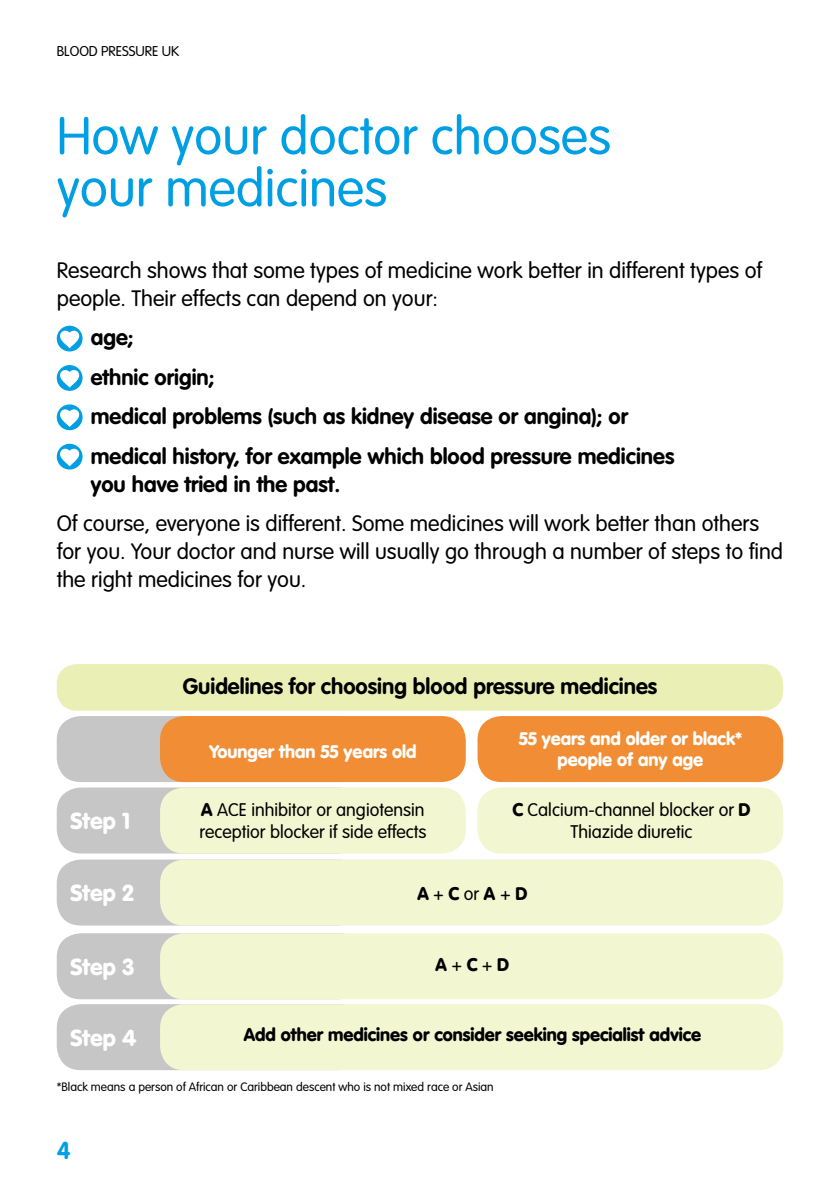
<style>
.page{position:relative;width:840px;height:1191px;background:#fff}
.page>*{position:absolute;margin:0;border:0;box-sizing:border-box;transform-origin:0 0}
.t1{font:300 52px/52px "VAG Rounded";color:#009fe3}
.t2{font:700 24px "VAG Rounded";color:#009fe3}
.t3{font:900 22.8px "VAG Rounded";color:#fff}
.t4{font:300 22px/28px "VAG Rounded";color:#000}
.t5{font:700 22px/39.4px "VAG Rounded";color:#000}
.t6{font:300 18px/21.6px "VAG Rounded";color:#000}
.t7{font:900 18px "VAG Rounded";color:#000}
.t8{font:900 18px/21.6px "VAG Rounded";color:#fff;text-align:center}
.t9{font:300 14px "VAG Rounded";color:#000}
.t10{font:300 12px "VAG Rounded";color:#000}
.s1{font-weight:900}
.s2{font-weight:300}
</style>
<div class="page">
<div style="left:57px;top:1004px;width:305px;height:66px;background:#c6c6c6;border-radius:24px"></div>
<div style="left:57px;top:933px;width:305px;height:66px;background:#c6c6c6;border-radius:24px"></div>
<div style="left:57px;top:859px;width:305px;height:66px;background:#c6c6c6;border-radius:24px"></div>
<div style="left:57px;top:787px;width:305px;height:66px;background:#c6c6c6;border-radius:24px"></div>
<div style="left:57px;top:716px;width:305px;height:66px;background:#c6c6c6;border-radius:24px"></div>
<div style="left:57px;top:326px;width:25px;height:25px;background:#009fe3;border-radius:50%"></div>
<svg style="left:60px;top:330px;width:19px;height:18px"></svg>
<div style="left:57px;top:365px;width:25px;height:26px;background:#009fe3;border-radius:50%"></div>
<svg style="left:60px;top:369px;width:19px;height:18px"></svg>
<div style="left:57px;top:404px;width:25px;height:26px;background:#009fe3;border-radius:50%"></div>
<svg style="left:60px;top:409px;width:19px;height:18px"></svg>
<div style="left:57px;top:444px;width:25px;height:25px;background:#009fe3;border-radius:50%"></div>
<svg style="left:60px;top:448px;width:19px;height:18px"></svg>
<div style="left:160px;top:716px;width:305px;height:66px;background:#f18d34;border-radius:24px"></div>
<div style="left:160px;top:787px;width:305px;height:66px;background:#f2f6d1;border-radius:24px"></div>
<div style="left:160px;top:859px;width:622px;height:66px;background:#f2f6d1;border-radius:24px"></div>
<div style="left:160px;top:933px;width:622px;height:66px;background:#f2f6d1;border-radius:24px"></div>
<div style="left:160px;top:1004px;width:622px;height:66px;background:#f2f6d1;border-radius:24px"></div>
<div style="left:477px;top:716px;width:305px;height:66px;background:#f18d34;border-radius:24px"></div>
<div style="left:477px;top:787px;width:305px;height:66px;background:#f2f6d1;border-radius:24px"></div>
<div style="left:61px;top:668px;width:717px;height:38px;background:#eaefb5;border-radius:16px"></div>
<div style="left:57px;top:664px;width:725px;height:46px;border:8px solid #eaefb5;border-radius:16px"></div>
<p class="t9" style="left:57px;top:43px;width:124px">BLOOD PRESSURE UK</p>
<h1 class="t1" style="left:57px;top:110px;width:555px">How your doctor chooses your medicines</h1>
<p class="t4" style="left:57px;top:256px;width:706px">Research shows that some types of medicine work better in different types of people. Their effects can depend on your:</p>
<p class="t5" style="left:91px;top:318px;width:584px">age;<br>ethnic origin;<br>medical problems (such as kidney disease or angina); or medical history, for example which blood pressure medicines</p>
<p class="t5" style="left:91px;top:464px;width:251px">you have tried in the past.</p>
<p class="t4" style="left:57px;top:509px;width:727px">Of course, everyone is different. Some medicines will work better than others for you. Your doctor and nurse will usually go through a number of steps to find the right medicines for you.</p>
<p class="t5" style="left:183px;top:666px;width:476px">Guidelines for choosing blood pressure medicines</p>
<p class="t8" style="left:209px;top:740px;width:208px">Younger than 55 years old</p>
<p class="t8" style="left:518px;top:727px;width:225px">55 years and older or black* people of any age</p>
<p class="t3" style="left:70px;top:807px;width:61px">Step 1</p>
<p class="t6" style="left:199px;top:799px;width:228px"><span class="s1">A</span> ACE inhibitor or angiotensin receptior blocker if side effects</p>
<p class="t6" style="left:512px;top:799px;width:239px;text-align:center"><span class="s1">C</span> Calcium-channel blocker or <span class="s1">D<br></span>Thiazide diuretic</p>
<p class="t3" style="left:70px;top:879px;width:65px">Step 2</p>
<p class="t7" style="left:417px;top:882px;width:111px">A <span class="s2">+</span> C <span class="s2">or</span> A <span class="s2">+</span> D</p>
<p class="t3" style="left:70px;top:953px;width:65px">Step 3</p>
<p class="t7" style="left:435px;top:953px;width:75px">A <span class="s2">+</span> C <span class="s2">+</span> D</p>
<p class="t3" style="left:70px;top:1024px;width:67px">Step 4</p>
<p class="t7" style="left:243px;top:1024px;width:458px">Add other medicines or consider seeking specialist advice</p>
<p class="t10" style="left:57px;top:1079px;width:438px">*Black means a person of African or Caribbean descent who is not mixed race or Asian</p>
<p class="t2" style="left:57px;top:1136px;width:15px">4</p>
</div>
